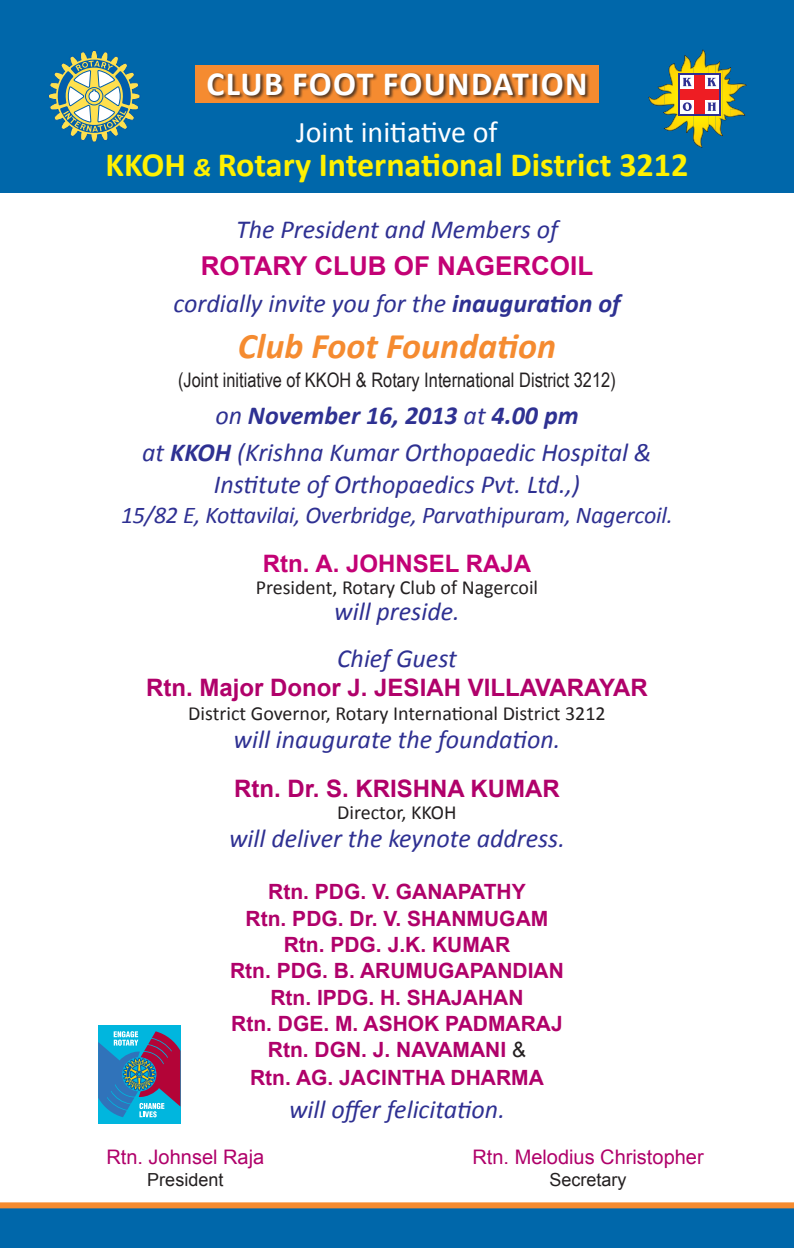
<style>
.page{position:relative;width:794px;height:1248px;background:#fff}
.page>*{position:absolute;margin:0;border:0;box-sizing:border-box;transform-origin:0 0}
.t1{font:italic 700 36px "Calibri";color:#f58b30}
.t2{font:700 34px "Calibri";color:#fff101}
.t3{font:700 34px "Calibri";letter-spacing:.04em;color:#fff}
.t4{font:30px "Calibri";color:#fff}
.t5{font:italic 26px "Calibri";color:#2e3092}
.t6{font:italic 26px "Calibri";color:#2e3192}
.t7{font:italic 700 26px "Calibri";color:#2e3192}
.t8{font:700 26px "Arial";color:#c30175}
.t9{font:700 24px "Arial";color:#b0016a}
.t10{font:italic 24px "Calibri";letter-spacing:-.01em;color:#2e3092}
.t11{font:700 24px "Arial";color:#c30175}
.t12{font:700 21px/28px "Arial";color:#b0016a;text-align:center}
.t13{font:20px "Calibri";color:#231f20}
.t14{font:20px "Arial Narrow";color:#231f20}
.t15{font:20px "Arial";color:#b0016a}
.t16{font:18px "Arial";color:#231f20}
.s1{font-style:italic;font-size:26px}
.s2{color:#2e3092}
.s3{font-weight:700}
.s4{font-weight:400}
.s5{font-weight:400;color:#231f20}
</style>
<div class="page">
<div style="left:0;top:0;width:794px;height:193px;background:#0067aa"></div>
<svg style="left:659px;top:49px;width:87px;height:99px"></svg>
<div style="left:0;top:1206px;width:794px;height:41px;background:#0067aa"></div>
<div style="left:0;top:1202px;width:794px;height:6px;background:#f58b30"></div>
<svg style="left:49px;top:51px;width:91px;height:91px"></svg>
<div style="left:98px;top:1024px;width:82px;height:99px;background:#00b6de"></div>
<svg style="left:98px;top:1031px;width:82px;height:86px"></svg>
<div style="left:195px;top:65px;width:403px;height:38px;background:#f58b30"></div>
<div style="left:207px;top:72px;width:452px;height:52px;background:#231f20;opacity:.75"></div>
<p class="t3" style="left:206px;top:62px;width:383px">Club Foot Foundation</p>
<p class="t4" style="left:296px;top:113px;width:203px">Joint initiative of</p>
<p class="t2" style="left:106px;top:144px;width:584px">KKOH <span class="s1">&amp;</span> Rotary International District 3212</p>
<p class="t5" style="left:236px;top:214px;width:323px">The President and Members of</p>
<p class="t8" style="left:201px;top:249px;width:394px">ROTARY CLUB OF NAGERCOIL</p>
<p class="t6" style="left:173px;top:287px;width:448px"><span class="s2">cor</span>dially invite you for the <span class="s3">inauguration of</span></p>
<p class="t1" style="left:238px;top:324px;width:320px">Club Foot Foundation</p>
<p class="t14" style="left:178px;top:365px;width:439px">(Joint initiative of KKOH &amp; Rotary International District 3212)</p>
<p class="t7" style="left:215px;top:399px;width:365px"><span class="s4">on</span> November 16, 2013 <span class="s4">at</span> 4.00 pm</p>
<p class="t6" style="left:142px;top:436px;width:511px">at <span class="s3">KKOH</span> (Krishna Kumar Orthopaedic Hospit<span class="s2">al &amp;</span></p>
<p class="t5" style="left:214px;top:468px;width:368px">Institute of Orthopaedics Pvt. Ltd.,)</p>
<p class="t10" style="left:121px;top:500px;width:553px">15/82 E, Kottavilai, Overbridge, Parvathipuram, Nagercoil.</p>
<p class="t11" style="left:263px;top:547px;width:270px">RTN. A. JOHNSEL RAJA</p>
<p class="t13" style="left:256px;top:575px;width:284px">President, Rotary Club of Nagercoil</p>
<p class="t5" style="left:334px;top:595px;width:127px">will preside.</p>
<p class="t5" style="left:337px;top:642px;width:121px">Chief Guest</p>
<p class="t9" style="left:146px;top:671px;width:495px">RTN. MAJOR DONOR J. JESIAH VILLAVARAYAR</p>
<p class="t13" style="left:188px;top:700px;width:419px">District Governor, Rotary International District 3212</p>
<p class="t5" style="left:233px;top:723px;width:328px">will inaugurate the foundation.</p>
<p class="t9" style="left:234px;top:772px;width:319px">RTN. DR. S. KRISHNA KUMAR</p>
<p class="t13" style="left:337px;top:799px;width:121px">Director, KKOH</p>
<p class="t5" style="left:229px;top:822px;width:337px">will deliver the keynote address.</p>
<p class="t12" style="left:268px;top:878px;width:259px">RTN. PDG. V. GANAPATHY</p>
<p class="t12" style="left:246px;top:904px;width:301px">RTN. PDG. DR. V. SHANM UGAM</p>
<p class="t12" style="left:284px;top:931px;width:221px">RTN. PDG. J.K. KUMAR</p>
<p class="t12" style="left:230px;top:957px;width:332px">RTN. PDG. B. ARUMUGAPANDIAN</p>
<p class="t12" style="left:270px;top:983px;width:251px">RTN. IPDG. H. SHAJAHAN</p>
<p class="t12" style="left:231px;top:1010px;width:327px">RTN. DGE . M. ASHOK PADMARAJ</p>
<p class="t12" style="left:250px;top:1036px;width:295px">RTN. DGN. J. NAVAMANI <span class="s5">&amp;<br></span>RTN. AG . JACINTHA DHARMA</p>
<p class="t5" style="left:289px;top:1092px;width:217px">will offer felicitation.</p>
<p class="t15" style="left:106px;top:1144px;width:159px">Rtn. Johnsel Raja</p>
<p class="t16" style="left:147px;top:1167px;width:78px">President</p>
<p class="t15" style="left:472px;top:1144px;width:233px">Rtn. Melodius Christopher</p>
<p class="t16" style="left:549px;top:1167px;width:79px">Secretary</p>
</div>
